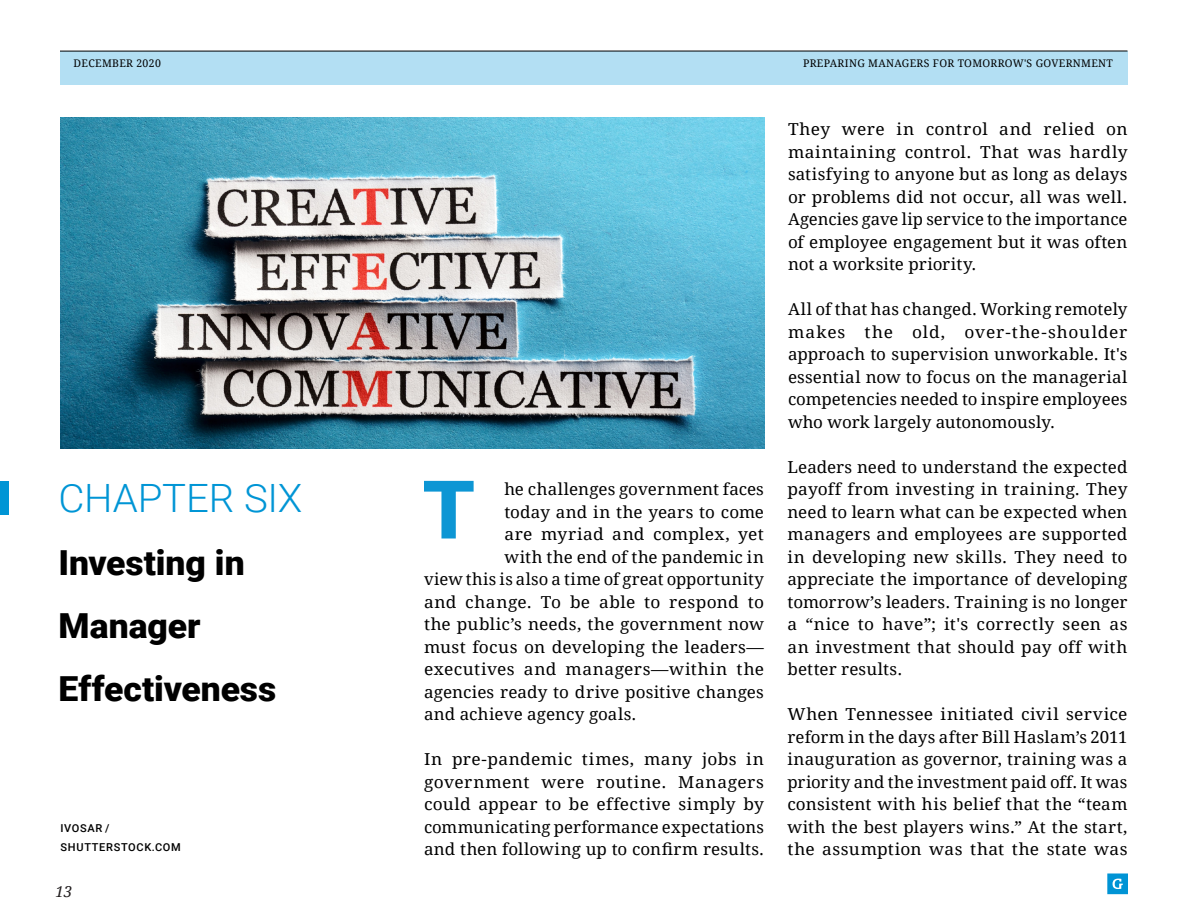
<style>
.page{position:relative;width:1188px;height:918px;background:#fff}
.page>*{position:absolute;margin:0;border:0;box-sizing:border-box;transform-origin:0 0}
.GE-stye{font:900 81px "Roboto";color:#0d96d4}
.Body_Adjustments{font:300 39px "Roboto";letter-spacing:-.005em;color:#0095d5}
.Body_Adjustments-2{font:900 34.5px/63px "Roboto";color:#000}
.GE-stye-2{font:16.5px/22.5px "Droid Serif";letter-spacing:.005em;color:#000;text-align:justify;scale:1.05 1}
.GE-stye-3{font:16.5px/22.5px "Droid Serif";letter-spacing:.005em;color:#000;text-align:justify}
.GE-stye-4{font:16.5px "Droid Serif";letter-spacing:.005em;color:#000;scale:1.04 1}
.GE-stye-5{font:16.5px "Droid Serif";letter-spacing:.025em;color:#000;scale:1.05 1}
.t1{font:italic 15px "Droid Serif";color:#231f20}
.Bullets{font:500 10.95px "Roboto";letter-spacing:.06em;color:#000}
.t2{font:10.5px "Droid Serif";letter-spacing:.03em;color:#000}
</style>
<div class="page">
<div style="left:60px;top:51px;width:1068px;height:34px;background:#b3dff3"></div>
<hr style="left:60px;top:51px;width:1068px;height:1px;background:#000">
<svg style="left:1107px;top:873px;width:21px;height:21px"></svg>
<img style="left:60px;top:117px;width:704px;height:331px">
<div style="left:0;top:481px;width:8px;height:33px;background:#0095d5"></div>
<p class="t2" style="left:74px;top:56px;width:89px">DECEMBER 2020</p>
<p class="t2" style="left:803px;top:56px;width:311px">PREPARING MANAGERS FOR TOMORROW'S GOVERNMENT</p>
<p class="Body_Adjustments" style="left:58px;top:471px;width:246px">CHAPTER SIX</p>
<p class="Body_Adjustments-2" style="left:58px;top:530px;width:188px">Investing in</p>
<p class="Body_Adjustments-2" style="left:58px;top:593px;width:219px">Manager<br>Effectiveness</p>
<p class="Bullets" style="left:61px;top:820px;width:51px">IVOSAR /</p>
<p class="Bullets" style="left:61px;top:840px;width:122px">SHUTTERSTOCK.COM</p>
<p class="t1" style="left:55px;top:881px;width:18px">13</p>
<p class="GE-stye" style="left:423px;top:453px;width:54px">T</p>
<p class="GE-stye-3" style="left:504px;top:477px;width:261px">he challenges government faces</p>
<p class="GE-stye-3" style="left:504px;top:500px;width:261px">today and in the years to come</p>
<p class="GE-stye-2" style="left:504px;top:522px;width:249px">are myriad and complex, yet</p>
<p class="GE-stye-3" style="left:504px;top:545px;width:261px">with the end of the pandemic in</p>
<p class="GE-stye-3" style="left:424px;top:567px;width:341px">view this is also a time of great opportunity</p>
<p class="GE-stye-2" style="left:424px;top:590px;width:325px">and change. To be able to respond to</p>
<p class="GE-stye-4" style="left:424px;top:613px;width:328px">the public’s needs, the government now</p>
<p class="GE-stye-2" style="left:424px;top:635px;width:325px">must focus on developing the leaders—</p>
<p class="GE-stye-5" style="left:424px;top:658px;width:325px">executives and managers—within the</p>
<p class="GE-stye-4" style="left:424px;top:680px;width:328px">agencies ready to drive positive changes</p>
<p class="GE-stye-3" style="left:424px;top:702px;width:214px">and achieve agency goals.</p>
<p class="GE-stye-2" style="left:424px;top:747px;width:325px">In pre-pandemic times, many jobs in government were routine. Managers could appear to be effective simply by communicating performance expectations and then following up to confirm results.</p>
<p class="GE-stye-2" style="left:788px;top:117px;width:325px">They were in control and relied on maintaining control. That was hardly satisfying to anyone but as long as delays or problems did not occur, all was well.<br>Agencies gave lip service to the importance of employee engagement but it was often not a worksite priority.</p>
<p class="GE-stye-3" style="left:788px;top:297px;width:341px">All of that has changed. Working remotely makes the old, over-the-shoulder approach to supervision unworkable. It's essential now to focus on the managerial competencies needed to inspire employees who work largely autonomously.</p>
<p class="GE-stye-3" style="left:788px;top:455px;width:342px">Leaders need to understand the expected payoff from investing in training. They need to learn what can be expected when managers and employees are supported in developing new skills. They need to appreciate the importance of developing tomorrow’s leaders. Training is no longer a “nice to have”; it's correctly seen as an investment that should pay off with better results.</p>
<p class="GE-stye-2" style="left:788px;top:702px;width:325px">When Tennessee initiated civil service reform in the days after Bill Haslam’s 2011 inauguration as governor, training was a priority and the investment paid off. It was consistent with his belief that the “team with the best players wins.” At the start, the assumption was that the state was</p>
</div>
